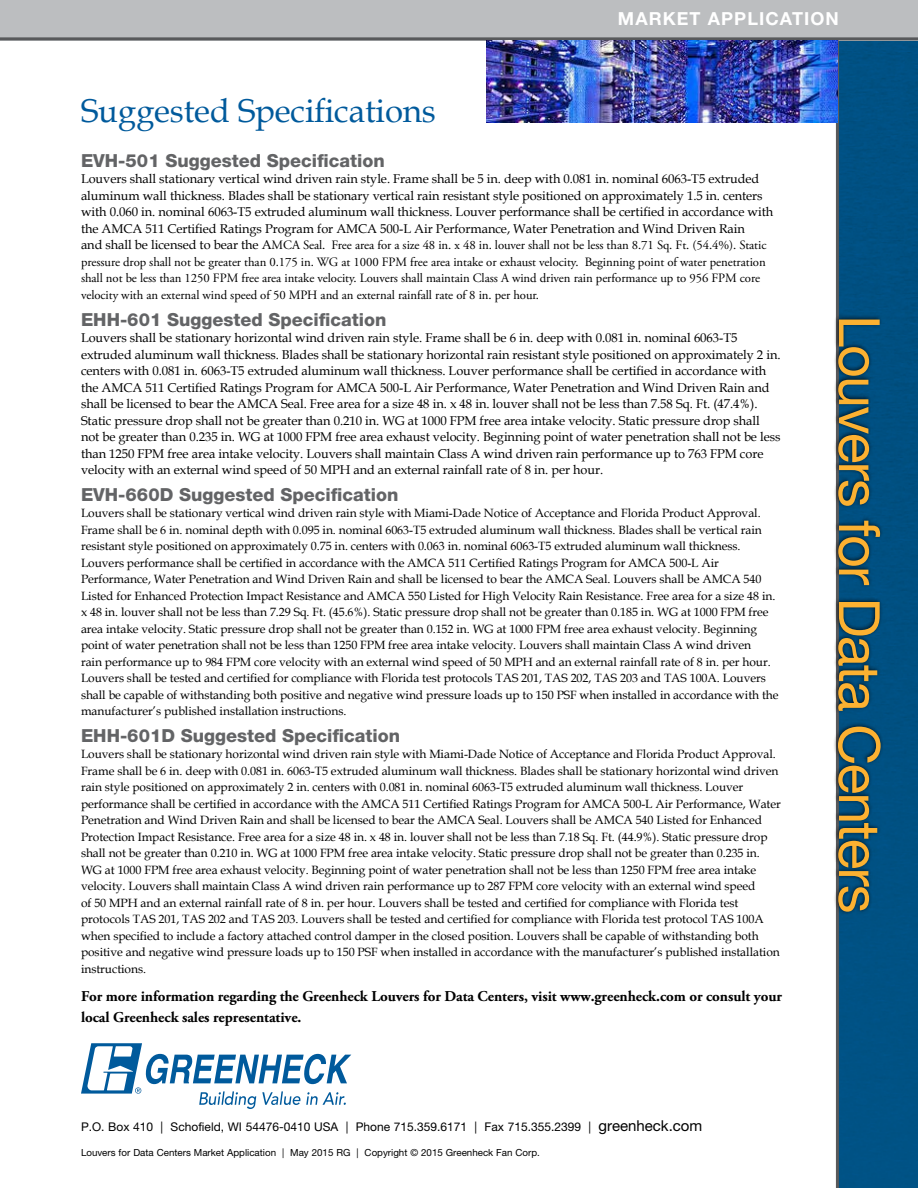
<style>
.page{position:relative;width:918px;height:1188px;background:#fff}
.page>*{position:absolute;margin:0;border:0;box-sizing:border-box;transform-origin:0 0}
.t1{font:57px "Helvetica Neue LT Std";letter-spacing:-.03em;color:#fcb131}
.t2{font:33px "Book Antiqua";letter-spacing:-.005em;color:#005a9c}
.t3{font:800 18px "Helvetica Neue LT Std";color:#636466}
.t4{font:700 18px "Helvetica Neue LT Std";letter-spacing:.06em;color:#fff}
.t5{font:700 15px/21px "Adobe Garamond Pro";letter-spacing:-.005em;color:#000}
.t6{font:12.75px/16.5px "Book Antiqua";letter-spacing:-.005em;color:#000}
.t7{font:12.75px/16.5px "Adobe Garamond Pro";letter-spacing:-.005em;color:#000}
.t8{font:12px/16.5px "Book Antiqua";letter-spacing:-.005em;color:#000}
.t9{font:12px "Helvetica Neue LT Std";color:#000}
.t10{font:9.75px "Helvetica Neue LT Std";color:#000}
.s1{font-family:"Book Antiqua"}
.s2{font-size:15px}
</style>
<div class="page">
<div style="left:839px;top:40px;width:79px;height:1148px;background:#005183"></div>
<div style="left:0;top:0;width:918px;height:40px;background:#bcbec0"></div>
<hr style="left:836px;top:40px;width:3px;height:1148px;background:#58595b">
<div style="left:833px;top:314px;width:51px;height:601px;background:#000;opacity:.75"></div>
<hr style="left:0;top:37px;width:918px;height:3px;background:#58595b">
<img style="left:486px;top:40px;width:351px;height:83px">
<svg style="left:81px;top:1043px;width:270px;height:66px"></svg>
<h3 class="t4" style="left:618px;top:8px;width:222px">MARKET APPLICATION</h3>
<h2 class="t2" style="left:81px;top:88px;width:356px">Suggested Specifications</h2>
<h3 class="t3" style="left:81px;top:150px;width:305px">EVH-501 Suggested Specification</h3>
<p class="t6" style="left:81px;top:171px;width:694px">Louvers shall stationary vertical wind driven rain style. Frame shall be 5 in. deep with 0.081 in. nominal 6063-T5 extruded aluminum wall thickness. Blades shall be stationary vertical rain resistant style positioned on approximately 1.5 in. centers with 0.060 in. nominal 6063-T5 extruded aluminum wall thickness. Louver performance shall be certified in accordance with the AMCA 511 Certified Ratings Program for AMCA 500-L Air Performance, Water Penetration and Wind Driven Rain</p>
<p class="t7" style="left:81px;top:238px;width:687px"><span class="s1">and shall be licensed to bear the A</span>MCA Seal. Free area for a size 48 in. x 48 in. louver shall not be less than 8.71 Sq. Ft. (54.4%). Static pressure drop shall not be greater than 0.175 in. WG at 1000 FPM free area intake or exhaust velocity. Beginning point of water penetration shall not be less than 1250 FPM free area intake velocity. Louvers shall maintain Class A wind driven rain performance up to 956 FPM core velocity with an external wind speed of 50 MPH and an external rainfall rate of 8 in. per hour.</p>
<h3 class="t3" style="left:81px;top:308px;width:307px">EHH-601 Suggested Specification</h3>
<p class="t6" style="left:81px;top:329px;width:701px">Louvers shall be stationary horizontal wind driven rain style. Frame shall be 6 in. deep with 0.081 in. nominal 6063-T5 extruded aluminum wall thickness. Blades shall be stationary horizontal rain resistant style positioned on approximately 2 in. centers with 0.081 in. 6063-T5 extruded aluminum wall thickness. Louver performance shall be certified in accordance with the AMCA 511 Certified Ratings Program for AMCA 500-L Air Performance, Water Penetration and Wind Driven Rain and shall be licensed to bear the AMCA Seal. Free area for a size 48 in. x 48 in. louver shall not be less than 7.58 Sq. Ft. (47.4%).<br>Static pressure drop shall not be greater than 0.210 in. WG at 1000 FPM free area intake velocity. Static pressure drop shall not be greater than 0.235 in. WG at 1000 FPM free area exhaust velocity. Beginning point of water penetration shall not be less than 1250 FPM free area intake velocity. Louvers shall maintain Class A wind driven rain performance up to 763 FPM core velocity with an external wind speed of 50 MPH and an external rainfall rate of 8 in. per hour.</p>
<h3 class="t3" style="left:81px;top:484px;width:319px">EVH-660D Suggested Specification</h3>
<p class="t8" style="left:81px;top:505px;width:699px">Louvers shall be stationary vertical wind driven rain style with Miami-Dade Notice of Acceptance and Florida Product Approval.<br>Frame shall be 6 in. nominal depth with 0.095 in. nominal 6063-T5 extruded aluminum wall thickness. Blades shall be vertical rain resistant style positioned on approximately 0.75 in. centers with 0.063 in. nominal 6063-T5 extruded aluminum wall thickness.<br>Louvers performance shall be certified in accordance with the AMCA 511 Certified Ratings Program for AMCA 500-L Air Performance, Water Penetration and Wind Driven Rain and shall be licensed to bear the AMCA Seal. Louvers shall be AMCA 540<br>Listed for Enhanced Protection Impact Resistance and AMCA 550 Listed for High Velocity Rain Resistance. Free area for a size 48 in. x 48 in. louver shall not be less than 7.29 Sq. Ft. (45.6%). Static pressure drop shall not be greater than 0.185 in. WG at 1000 FPM free area intake velocity. Static pressure drop shall not be greater than 0.152 in. WG at 1000 FPM free area exhaust velocity. Beginning point of water penetration shall not be less than 1250 FPM free area intake velocity. Louvers shall maintain Class A wind driven<br>rain performance up to 984 FPM core velocity with an external wind speed of 50 MPH and an external rainfall rate of 8 in. per hour.<br>Louvers shall be tested and certified for compliance with Florida test protocols TAS 201, TAS 202, TAS 203 and TAS 100A. Louvers shall be capable of withstanding both positive and negative wind pressure loads up to 150 PSF when installed in accordance with the manufacturer’s published installation instructions.</p>
<h3 class="t3" style="left:81px;top:725px;width:321px">EHH-601D Suggested Specification</h3>
<p class="t8" style="left:81px;top:746px;width:701px">Louvers shall be stationary horizontal wind driven rain style with Miami-Dade Notice of Acceptance and Florida Product Approval.<br>Frame shall be 6 in. deep with 0.081 in. 6063-T5 extruded aluminum wall thickness. Blades shall be stationary horizontal wind driven rain style positioned on approximately 2 in. centers with 0.081 in. nominal 6063-T5 extruded aluminum wall thickness. Louver performance shall be certified in accordance with the AMCA 511 Certified Ratings Program for AMCA 500-L Air Performance, Water Penetration and Wind Driven Rain and shall be licensed to bear the AMCA Seal. Louvers shall be AMCA 540 Listed for Enhanced Protection Impact Resistance. Free area for a size 48 in. x 48 in. louver shall not be less than 7.18 Sq. Ft. (44.9%). Static pressure drop shall not be greater than 0.210 in. WG at 1000 FPM free area intake velocity. Static pressure drop shall not be greater than 0.235 in.<br>WG at 1000 FPM free area exhaust velocity. Beginning point of water penetration shall not be less than 1250 FPM free area intake velocity. Louvers shall maintain Class A wind driven rain performance up to 287 FPM core velocity with an external wind speed<br>of 50 MPH and an external rainfall rate of 8 in. per hour. Louvers shall be tested and certified for compliance with Florida test protocols TAS 201, TAS 202 and TAS 203. Louvers shall be tested and certified for compliance with Florida test protocol TAS 100A when specified to include a factory attached control damper in the closed position. Louvers shall be capable of withstanding both positive and negative wind pressure loads up to 150 PSF when installed in accordance with the manufacturer’s published installation instructions.</p>
<p class="t5" style="left:81px;top:986px;width:703px">For more information regarding the Greenheck Louvers for Data Centers, visit www.greenheck.com or consult your local Greenheck sales representative.</p>
<p class="t9" style="left:81px;top:1120px;width:623px">P.O. Box 410 | Schofield, WI 54476-0410 USA | Phone 715.359.6171 | Fax 715.355.2399 | <span class="s2">greenheck.com</span></p>
<p class="t10" style="left:81px;top:1147px;width:460px">Louvers for Data Centers Market Application | May 2015 RG | Copyright © 2015 Greenheck Fan Corp.</p>
<h1 class="t1" style="left:893px;top:315px;width:600px;rotate:90deg">Louvers for Data Centers</h1>
</div>
